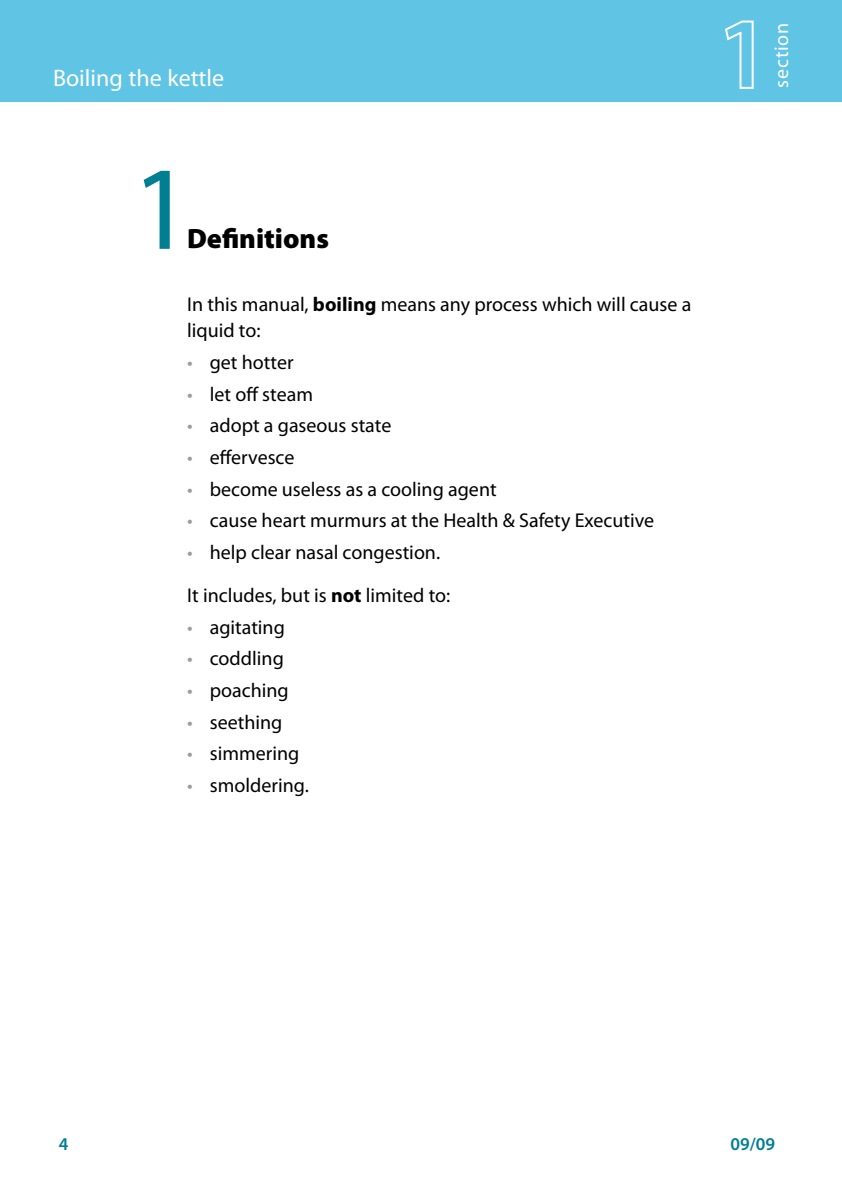
<style>
.page{position:relative;width:842px;height:1191px;background:#fff}
.page>*{position:absolute;margin:0;border:0;box-sizing:border-box;transform-origin:0 0}
.t1{font:120px "Myriad Pro";color:#007e92}
.t2{font:900 28px "Myriad Pro";color:#000}
.t3{font:24px "Myriad Pro";color:#fff}
.t4{font:20px/26px "Myriad Pro";color:#000}
.t5{font:20px "Myriad Pro";letter-spacing:.04em;color:#fff}
.t6{font:600 18px "Myriad Pro";color:#007e92}
.s1{font-weight:700}
.s2{color:#9c9d9f}
</style>
<div class="page">
<div style="left:0;top:0;width:842px;height:102px;background:#60c4e5"></div>
<svg style="left:725px;top:20px;width:29px;height:69px"></svg>
<p class="t3" style="left:53px;top:63px;width:173px">Boiling the kettle</p>
<h1 class="t1" style="left:131px;top:135px;width:63px">1</h1>
<h2 class="t2" style="left:187px;top:220px;width:143px">Definitions</h2>
<p class="t4" style="left:187px;top:291px;width:506px">In this manual, <span class="s1">boiling</span> means any process which will cause a liquid to:</p>
<p class="t4" style="left:187px;top:349px;width:108px"><span class="s2">•</span> get hotter</p>
<p class="t4" style="left:187px;top:380px;width:127px"><span class="s2">•</span> let off steam</p>
<p class="t4" style="left:187px;top:412px;width:206px"><span class="s2">•</span> adopt a gaseous state</p>
<p class="t4" style="left:187px;top:444px;width:109px"><span class="s2">•</span> effervesce</p>
<p class="t4" style="left:187px;top:475px;width:311px"><span class="s2">•</span> become useless as a cooling agent</p>
<p class="t4" style="left:187px;top:507px;width:469px"><span class="s2">•</span> cause heart murmurs at the Health &amp; Safety Executive</p>
<p class="t4" style="left:187px;top:530px;width:265px;line-height:43px"><span class="s2">•</span> help clear nasal congestion.<br>It includes, but is <span class="s1">not</span> limited to:</p>
<p class="t4" style="left:187px;top:613px;width:99px"><span class="s2">•</span> agitating</p>
<p class="t4" style="left:187px;top:645px;width:98px"><span class="s2">•</span> coddling</p>
<p class="t4" style="left:187px;top:677px;width:103px"><span class="s2">•</span> poaching</p>
<p class="t4" style="left:187px;top:708px;width:97px"><span class="s2">•</span> seething</p>
<p class="t4" style="left:187px;top:740px;width:114px"><span class="s2">•</span> simmering</p>
<p class="t4" style="left:187px;top:772px;width:123px"><span class="s2">•</span> smoldering.</p>
<p class="t5" style="left:769px;top:88px;width:67px;rotate:-90deg">section</p>
<p class="t6" style="left:731px;top:1132px;width:46px">09/09</p>
</div>
